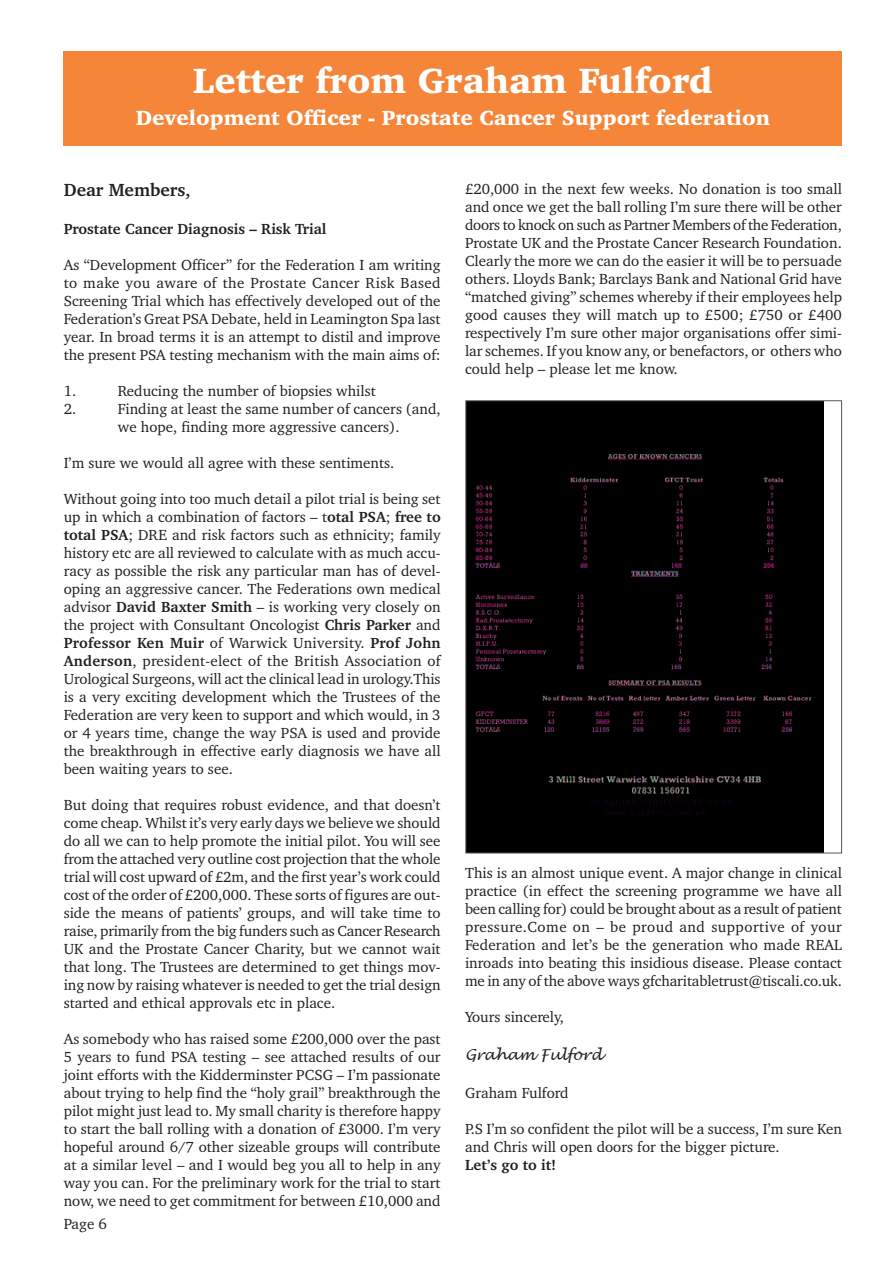
<style>
.page{position:relative;width:893px;height:1263px;background:#fff}
.page>*{position:absolute;margin:0;border:0;box-sizing:border-box;transform-origin:0 0}
.t1{font:900 36px "Charter IT Cby BT";color:#fff}
.t2{font:900 21px "Charter IT Cby BT";color:#fff}
.t3{font:700 18px "Charter IT Cby BT";color:#231f20}
.t4{font:15px/18px "Charter IT Cby BT";color:#231f20;text-align:justify}
.t5{font:700 15px "Charter IT Cby BT";color:#231f20}
.t6{font:italic 15px "Lucida Handwriting";color:#231f20}
.s1{font-weight:700}
</style>
<div class="page">
<div style="left:467px;top:402px;width:356px;height:449px;background:#000"></div>
<div style="left:64px;top:51px;width:778px;height:95px;background:#f58639"></div>
<h1 class="t1" style="left:193px;top:59px;width:521px">Letter from Graham Fulford</h1>
<h2 class="t2" style="left:136px;top:105px;width:636px">Development Officer - Prostate Cancer Support federation</h2>
<p class="t3" style="left:64px;top:179px;width:128px">Dear Members,</p>
<p class="t5" style="left:64px;top:219px;width:264px">Prostate Cancer Diagnosis – Risk Trial</p>
<p class="t4" style="left:64px;top:255px;width:378px">As “Development Officer” for the Federation I am writing to make you aware of the Prostate Cancer Risk Based Screening Trial which has effectively developed out of the Federation’s Great PSA Debate, held in Leamington Spa last year. In broad terms it is an attempt to distil and improve the present PSA testing mechanism with the main aims of:</p>
<p class="t4" style="left:64px;top:381px;width:14px">1.</p>
<p class="t4" style="left:118px;top:381px;width:259px">Reducing the number of biopsies whilst</p>
<p class="t4" style="left:64px;top:399px;width:14px">2.</p>
<p class="t4" style="left:118px;top:399px;width:324px">Finding at least the same number of cancers (and, we hope, finding more aggressive cancers).</p>
<p class="t4" style="left:64px;top:453px;width:332px">I’m sure we would all agree with these sentiments.</p>
<p class="t4" style="left:64px;top:489px;width:378px">Without going into too much detail a pilot trial is being set up in which a combination of factors – t<span class="s1">otal PSA</span>; <span class="s1">free to total PSA</span>; DRE and risk factors such as ethnicity; family history etc are all reviewed to calculate with as much accu&shy;racy as possible the risk any particular man has of devel&shy;oping an aggressive cancer. The Federations own medical advisor <span class="s1">David Baxter Smith</span> – is working very closely on the project with Consultant Oncologist <span class="s1">Chris Parker</span> and <span class="s1">Professor Ken Muir</span> of Warwick University. <span class="s1">Prof John Anderson</span>, president-elect of the British Association of Urological Surgeons, will act the clinical lead in urology.This is a very exciting development which the Trustees of the Federation are very keen to support and which would, in 3 or 4 years time, change the way PSA is used and provide the breakthrough in effective early diagnosis we have all been waiting years to see.</p>
<p class="t4" style="left:64px;top:795px;width:378px">But doing that requires robust evidence, and that doesn’t come cheap. Whilst it’s very early days we believe we should do all we can to help promote the initial pilot. You will see from the attached very outline cost projection that the whole trial will cost upward of £2m, and the first year’s work could cost of the order of £200,000. These sorts of figures are out&shy;side the means of patients’ groups, and will take time to raise, primarily from the big funders such as Cancer Research UK and the Prostate Cancer Charity, but we cannot wait that long. The Trustees are determined to get things mov&shy;ing now by raising whatever is needed to get the trial design started and ethical approvals etc in place.</p>
<p class="t4" style="left:64px;top:1029px;width:378px">As somebody who has raised some £200,000 over the past 5 years to fund PSA testing – see attached results of our joint efforts with the Kidderminster PCSG – I’m passionate about trying to help find the “holy grail” breakthrough the pilot might just lead to. My small charity is therefore happy to start the ball rolling with a donation of £3000. I’m very hopeful around 6/7 other sizeable groups will contribute at a similar level – and I would beg you all to help in any way you can. For the preliminary work for the trial to start now, we need to get commitment for between £10,000 and</p>
<p class="t4" style="left:64px;top:1215px;width:45px">Page 6</p>
<p class="t4" style="left:465px;top:180px;width:378px">£20,000 in the next few weeks. No donation is too small and once we get the ball rolling I’m sure there will be other doors to knock on such as Partner Members of the Federation, Prostate UK and the Prostate Cancer Research Foundation.<br>Clearly the more we can do the easier it will be to persuade others. Lloyds Bank; Barclays Bank and National Grid have “matched giving” schemes whereby if their employees help good causes they will match up to £500; £750 or £400 respectively I’m sure other major organisations offer simi&shy;lar schemes. If you know any, or benefactors, or others who could help – please let me know.</p>
<p class="t4" style="left:465px;top:864px;width:378px">This is an almost unique event. A major change in clinical practice (in effect the screening programme we have all been calling for) could be brought about as a result of patient pressure.Come on – be proud and supportive of your Federation and let’s be the generation who made REAL inroads into beating this insidious disease. Please contact me in any of the above ways gfcharitabletrust@tiscali.co.uk.</p>
<p class="t4" style="left:465px;top:1008px;width:100px">Yours sincerely,</p>
<p class="t6" style="left:465px;top:1045px;width:139px">Graham Fulford</p>
<p class="t4" style="left:465px;top:1083px;width:105px">Graham Fulford</p>
<p class="t4" style="left:465px;top:1119px;width:378px">P.S I’m so confident the pilot will be a success, I’m sure Ken and Chris will open doors for the bigger picture.</p>
<p class="t5" style="left:465px;top:1155px;width:93px">Let’s go to it!</p>
</div>
